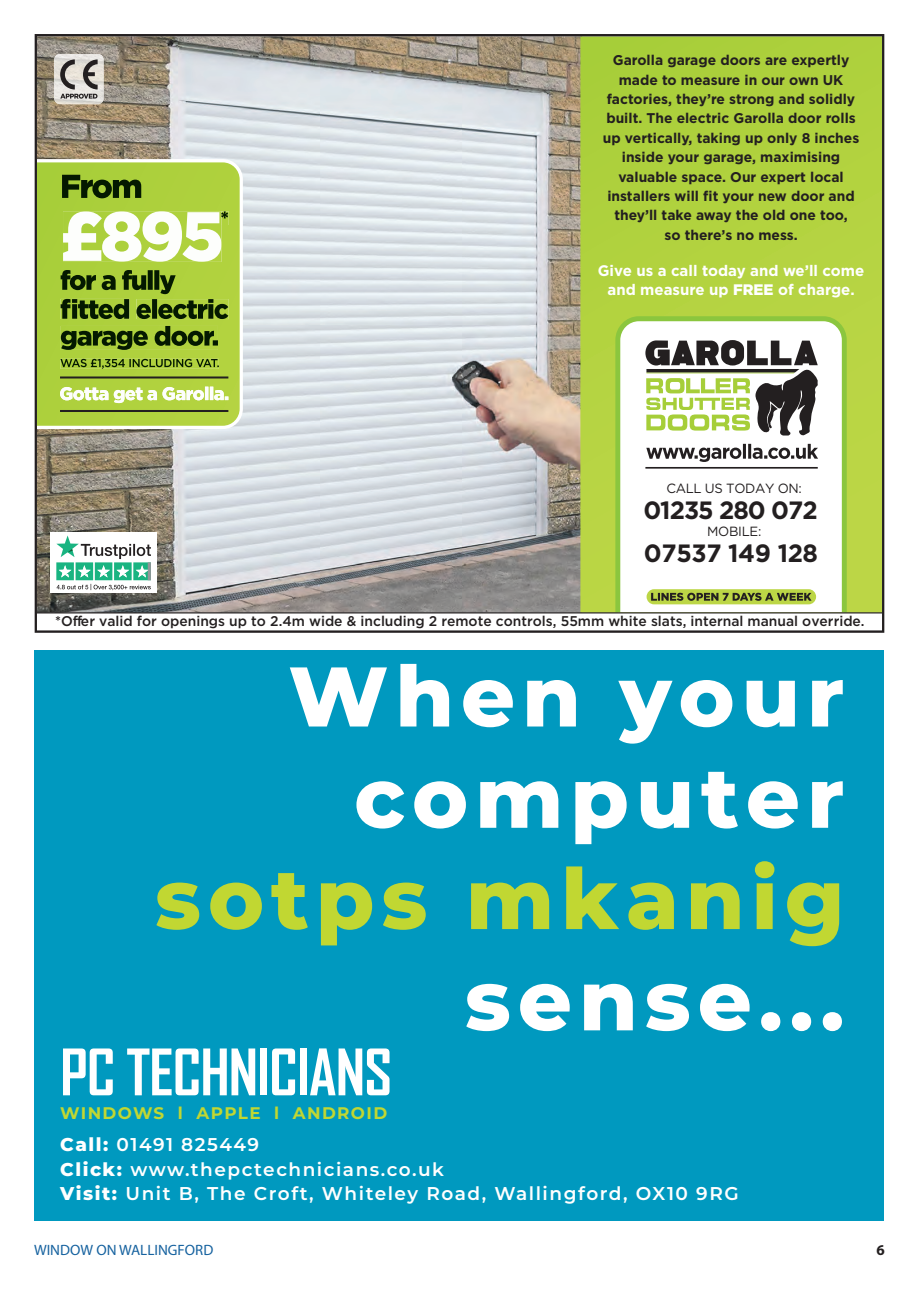
<style>
.page{position:relative;width:919px;height:1289px;background:#fff}
.page>*{position:absolute;margin:0;border:0;box-sizing:border-box;transform-origin:0 0}
.t1{font:800 84.3px/101.2px "Montserrat";letter-spacing:.08em;color:#fff;text-align:right}
.t2{font:800 84.3px "Montserrat";letter-spacing:.08em;color:#c1d732}
.t3{font:900 69.6px "Gotham";color:#fff}
.t4{font:700 61.35px "Agency FB";letter-spacing:-.015em;color:#fff}
.t5{font:700 25.05px "Gotham";letter-spacing:-.03em;color:#231f20}
.t6{font:600 18.45px/24.8px "Montserrat";letter-spacing:.08em;color:#fff}
.t7{font:700 16.8px "Montserrat";letter-spacing:.08em;color:#c1d732}
.t8{font:700 15.3px/19.4px "Gotham";color:#fff;text-align:center}
.t9{font:15px "Myriad Pro";color:#16629f}
.t10{font:700 15px "Myriad Pro";color:#231f20}
.t11{font:700 14.1px/19.4px "Gotham";color:#231f20;text-align:center}
.t12{font:500 14.1px "Gotham";color:#231f20}
.t13{font:13.35px "Gotham";letter-spacing:-.025em;color:#231f20}
.s1{font-weight:900}
.s2{font-weight:800}
</style>
<div class="page">
<div style="left:35px;top:651px;width:849px;height:569px;background:#0099bf"></div>
<img style="left:38px;top:37px;width:542px;height:575px">
<svg style="left:38px;top:157px;width:206px;height:274px;background:#b3d24f"></svg>
<svg style="left:60px;top:386px;width:164px;height:17px"></svg>
<hr style="left:60px;top:376px;width:168px;height:2px;background:#231f20">
<hr style="left:60px;top:410px;width:168px;height:2px;background:#231f20">
<img style="left:62px;top:175px;width:81px;height:23px">
<div style="left:63px;top:211px;width:166px;height:51px;background:#aed03d"></div>
<img style="left:61px;top:270px;width:35px;height:20px">
<img style="left:102px;top:270px;width:74px;height:24px">
<img style="left:61px;top:299px;width:68px;height:20px">
<img style="left:136px;top:299px;width:93px;height:20px">
<img style="left:61px;top:326px;width:157px;height:24px">
<img style="left:60px;top:359px;width:159px;height:10px">
<svg style="left:580px;top:37px;width:301px;height:575px;background:#b1d23f"></svg>
<img style="left:54px;top:54px;width:49px;height:50px">
<img style="left:60px;top:94px;width:37px;height:5px">
<svg style="left:60px;top:59px;width:15px;height:30px"></svg>
<svg style="left:83px;top:59px;width:15px;height:30px"></svg>
<svg style="left:613px;top:314px;width:236px;height:300px"></svg>
<svg style="left:646px;top:444px;width:172px;height:18px"></svg>
<svg style="left:645px;top:340px;width:173px;height:96px"></svg>
<div style="left:646px;top:589px;width:170px;height:15px;background:#bcd646;border-radius:8px"></div>
<svg style="left:651px;top:592px;width:160px;height:9px"></svg>
<hr style="left:645px;top:467px;width:172px;height:1px;background:#231f20">
<hr style="left:37px;top:612px;width:844px;height:1px;background:#231f20">
<div style="left:50px;top:532px;width:107px;height:61px;background:#fff"></div>
<svg style="left:56px;top:535px;width:95px;height:55px"></svg>
<h2 class="t3" style="left:60px;top:188px;width:165px">£895</h2>
<p class="t11" style="left:603px;top:50px;width:258px">Garolla garage doors are expertly made to measure in our own UK factories, they’re strong and solidly built. The electric Garolla door rolls up vertically, taking up only 8 inches inside your garage, maximising valuable space. Our expert local installers will fit your new door and they’ll take away the old one too,<br>so there’s no mess.</p>
<p class="t8" style="left:597px;top:260px;width:268px">Give us a call today and we’ll come and measure up <span class="s1">FREE</span> of charge.</p>
<p class="t13" style="left:666px;top:480px;width:137px">CALL US TODAY ON:</p>
<h3 class="t5" style="left:643px;top:493px;width:176px">01235 280 072</h3>
<p class="t13" style="left:707px;top:522px;width:56px">MOBILE:</p>
<h3 class="t5" style="left:644px;top:536px;width:175px">07537 149 128</h3>
<p class="t12" style="left:55px;top:612px;width:811px">*Off er valid for openings up to 2.4m wide &amp; including 2 remote controls, 55mm white slats, internal manual override.</p>
<h1 class="t1" style="left:288px;top:641px;width:557px">When your computer</h1>
<h1 class="t2" style="left:155px;top:837px;width:691px">sotps mkanig</h1>
<h1 class="t1" style="left:464px;top:945px;width:381px">sense...</h1>
<h3 class="t4" style="left:60px;top:1038px;width:333px">PC TECHNICIANS</h3>
<p class="t7" style="left:60px;top:1101px;width:328px">WINDOWS l APPLE l ANDROID</p>
<h3 class="t6" style="left:60px;top:1131px;width:680px"><span class="s2">Call:</span> 01491 825449<br><span class="s2">Click:</span> www.thepctechnicians.co.uk<br><span class="s2">Visit:</span> Unit B, The Croft, Whiteley Road, Wallingford, OX10 9RG</h3>
<p class="t9" style="left:34px;top:1240px;width:181px">WINDOW ON WALLINGFORD</p>
<p class="t10" style="left:876px;top:1239px;width:10px">6</p>
</div>
